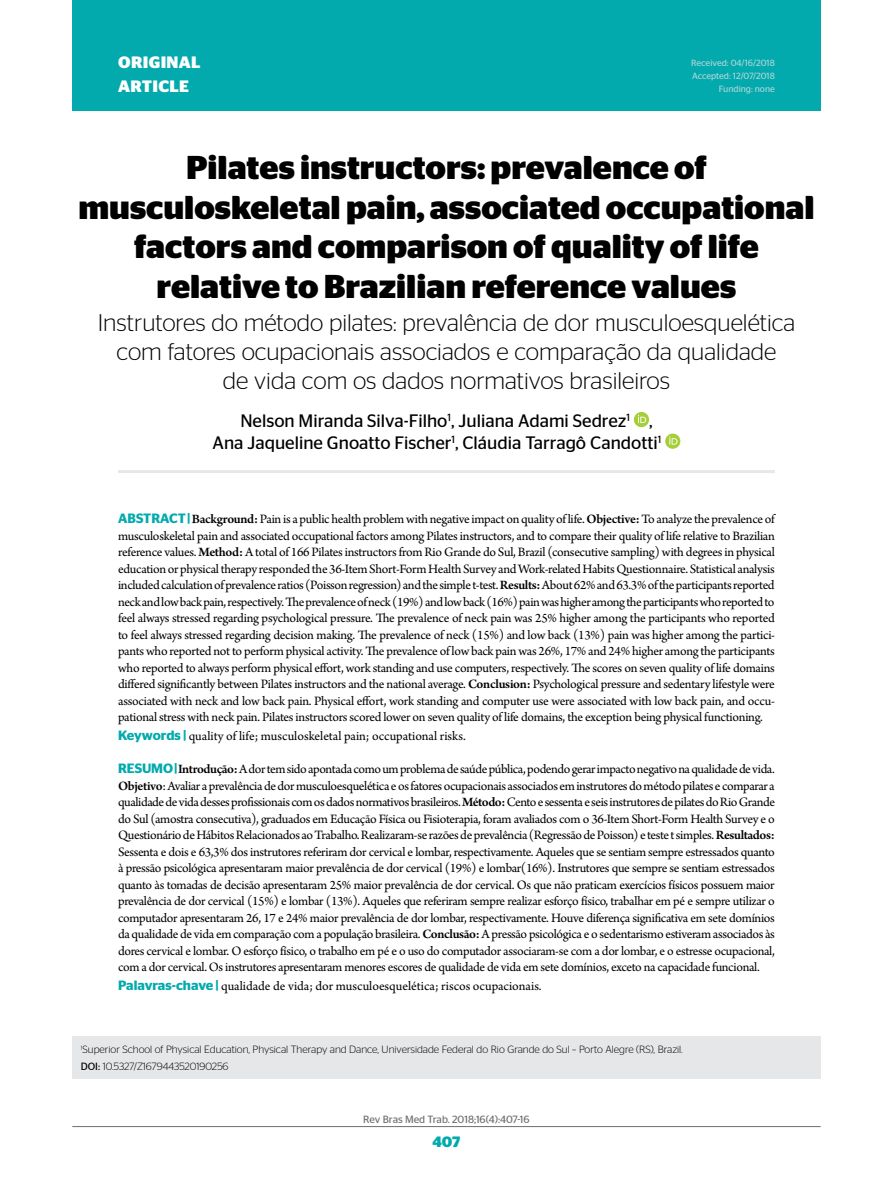
<style>
.page{position:relative;width:893px;height:1191px;background:#fff}
.page>*{position:absolute;margin:0;border:0;box-sizing:border-box;transform-origin:0 0}
.t1{font:700 33px/39.6px "Stag Sans";color:#000;text-align:center}
.t2{font:300 24px/28.8px "Stag Sans";color:#000;text-align:center}
.t3{font:18px/21.6px "Stag Sans";color:#000}
.t4{font:700 16.5px/24px "Stag Sans";letter-spacing:.02em;color:#fff}
.t5{font:700 15px "Stag Sans";color:#02aaad}
.t6{font:13.5px/16.5px "Arno Pro";letter-spacing:-.005em;color:#000;text-align:justify}
.t7{font:300 10.5px/16.8px "Stag Sans";color:#000}
.t8{font:10.5px "Stag Sans";color:#6d6e71}
.t9{font:9px/12.9px "Stag Sans";color:#afd5d8;text-align:right}
.s1{font-family:"Stag Sans";font-weight:600;color:#02aaad}
.s2{font-weight:600}
.s3{font-weight:400}
</style>
<div class="page">
<hr style="left:72px;top:1126px;width:749px;height:1px;background:#6d6e71">
<div style="left:72px;top:0;width:749px;height:111px;background:#02aaad"></div>
<div style="left:72px;top:1036px;width:749px;height:42px;background:#e6e7e8"></div>
<hr style="left:118px;top:470px;width:657px;height:3px;background:#e6e7e8">
<div style="left:634px;top:412px;width:15px;height:15px;background:#a6ce39;border-radius:50%"></div>
<svg style="left:638px;top:415px;width:8px;height:8px"></svg>
<svg style="left:665px;top:433px;width:15px;height:16px"></svg>
<svg style="left:669px;top:436px;width:8px;height:8px"></svg>
<p class="t4" style="left:118px;top:50px;width:84px">ORIGINAL<br>ARTICLE</p>
<p class="t9" style="left:691px;top:56px;width:85px">Received: 04/16/2018<br>Accepted: 12/07/2018<br>Funding: none</p>
<h1 class="t1" style="left:78px;top:148px;width:738px">Pilates instructors: prevalence of musculoskeletal pain, associated occupational factors and comparison of quality of life relative to Brazilian reference values</h1>
<h2 class="t2" style="left:98px;top:308px;width:699px">Instrutores do método pilates: prevalência de dor musculoesquelética com fatores ocupacionais associados e comparação da qualidade<br>de vida com os dados normativos brasileiros</h2>
<h3 class="t3" style="left:213px;top:410px;width:450px;text-indent:28px">Nelson Miranda Silva-Filho<sup>1</sup>, Juliana Adami Sedrez<sup>1</sup> ,<br>Ana Jaqueline Gnoatto Fischer<sup>1</sup>, Cláudia Tarragô Candotti<sup>1</sup></h3>
<p class="t6" style="left:118px;top:512px;width:658px"><span class="s1">ABSTRACT |</span><span class="s2">Background:</span> Pain is a public health problem with negative impact on quality of life. <span class="s2">Objective:</span> To analyze the prevalence of musculoskeletal pain and associated occupational factors among Pilates instructors, and to compare their quality of life relative to Brazilian reference values. <span class="s2">Method:</span> A total of 166 Pilates instructors from Rio Grande do Sul, Brazil (consecutive sampling) with degrees in physical education or physical therapy responded the 36-Item Short-Form Health Survey and Work-related Habits Questionnaire. Statistical analysis included calculation of prevalence ratios (Poisson regression) and the simple t-test. <span class="s2">Results:</span> About 62% and 63.3% of the participants reported neck and low back pain, respectively. The prevalence of neck (19%) and low back (16%) pain was higher among the participants who reported to feel always stressed regarding psychological pressure. The prevalence of neck pain was 25% higher among the participants who reported to feel always stressed regarding decision making. The prevalence of neck (15%) and low back (13%) pain was higher among the partici&shy;pants who reported not to perform physical activity. The prevalence of low back pain was 26%, 17% and 24% higher among the participants who reported to always perform physical effort, work standing and use computers, respectively. The scores on seven quality of life domains differed significantly between Pilates instructors and the national average. <span class="s2">Conclusion:</span> Psychological pressure and sedentary lifestyle were associated with neck and low back pain. Physical effort, work standing and computer use were associated with low back pain, and occu&shy;pational stress with neck pain. Pilates instructors scored lower on seven quality of life domains, the exception being physical functioning.</p>
<p class="t6" style="left:118px;top:728px;width:349px"><span class="s1">Keywords |</span> quality of life; musculoskeletal pain; occupational risks.</p>
<p class="t6" style="left:118px;top:761px;width:658px"><span class="s1">RESUMO |</span> <span class="s2">Introdução:</span> A dor tem sido apontada como um problema de saúde pública, podendo gerar impacto negativo na qualidade de vida.<br><span class="s2">Objetivo</span>: Avaliar a prevalência de dor musculoesquelética e os fatores ocupacionais associados em instrutores do método pilates e comparar a qualidade de vida desses profissionais com os dados normativos brasileiros. <span class="s2">Método:</span> Cento e sessenta e seis instrutores de pilates do Rio Grande do Sul (amostra consecutiva), graduados em Educação Física ou Fisioterapia, foram avaliados com o 36-Item Short-Form Health Survey e o Questionário de Hábitos Relacionados ao Trabalho. Realizaram-se razões de prevalência (Regressão de Poisson) e teste t simples. <span class="s2">Resultados:<br></span>Sessenta e dois e 63,3% dos instrutores referiram dor cervical e lombar, respectivamente. Aqueles que se sentiam sempre estressados quanto à pressão psicológica apresentaram maior prevalência de dor cervical (19%) e lombar(16%). Instrutores que sempre se sentiam estressados quanto às tomadas de decisão apresentaram 25% maior prevalência de dor cervical. Os que não praticam exercícios físicos possuem maior prevalência de dor cervical (15%) e lombar (13%). Aqueles que referiram sempre realizar esforço físico, trabalhar em pé e sempre utilizar o computador apresentaram 26, 17 e 24% maior prevalência de dor lombar, respectivamente. Houve diferença significativa em sete domínios da qualidade de vida em comparação com a população brasileira. <span class="s2">Conclusão:</span> A pressão psicológica e o sedentarismo estiveram associados às dores cervical e lombar. O esforço físico, o trabalho em pé e o uso do computador associaram-se com a dor lombar, e o estresse ocupacional, com a dor cervical. Os instrutores apresentaram menores escores de qualidade de vida em sete domínios, exceto na capacidade funcional.</p>
<p class="t6" style="left:118px;top:978px;width:425px"><span class="s1">Palavras-chave |</span> qualidade de vida; dor musculoesquelética; riscos ocupacionais.</p>
<p class="t7" style="left:81px;top:1041px;width:603px"><sup>1</sup>Superior School of Physical Education, Physical Therapy and Dance, Universidade Federal do Rio Grande do Sul – Porto Alegre (RS), Brazil.<br><span class="s3">DOI:</span> 10.5327/Z1679443520190256</p>
<p class="t8" style="left:363px;top:1113px;width:168px">Rev Bras Med Trab. 2018;16(4):407-16</p>
<p class="t5" style="left:433px;top:1132px;width:29px">407</p>
</div>
